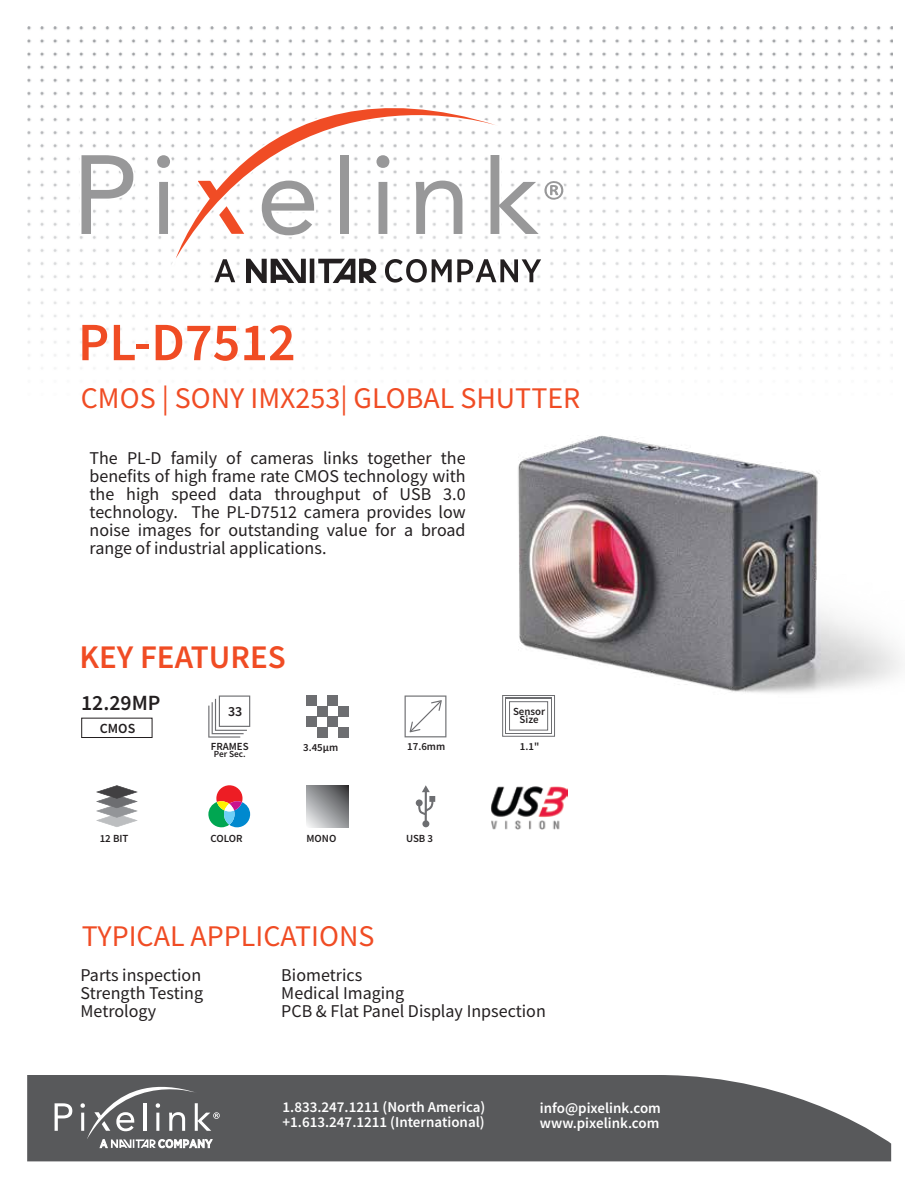
<style>
.page{position:relative;width:918px;height:1188px;background:#fff}
.page>*{position:absolute;margin:0;border:0;box-sizing:border-box;transform-origin:0 0}
.t1{font:600 54px "Source Sans Pro";color:#f04c24}
.t2{font:600 33px "Source Sans Pro";color:#f04c24}
.t3{font:30px "Source Sans Pro";color:#f04c24}
.t4{font:600 21.75px "Source Sans Pro";color:#231f20}
.t5{font:18px/18px "Source Sans Pro";color:#231f20;text-align:justify}
.t6{font:600 15px/15px "Source Sans Pro";color:#fff}
.t7{font:600 13.95px "Source Sans Pro";color:#231f20}
.t8{font:600 10.8px/8.7px "Source Sans Pro";color:#231f20;text-align:center}
.t9{font:600 9.3px "Source Sans Pro";color:#231f20}
</style>
<div class="page">
<img style="left:27px;top:27px;width:865px;height:342px">
<div style="left:308px;top:257px;width:8px;height:28px;border:4px solid #fff"></div>
<svg style="left:78px;top:152px;width:59px;height:86px"></svg>
<svg style="left:153px;top:151px;width:22px;height:87px"></svg>
<svg style="left:176px;top:46px;width:322px;height:212px"></svg>
<svg style="left:487px;top:151px;width:81px;height:87px"></svg>
<hr style="left:310px;top:259px;width:4px;height:24px;background:#231f20">
<svg style="left:209px;top:254px;width:100px;height:35px"></svg>
<svg style="left:315px;top:253px;width:232px;height:35px"></svg>
<div style="left:81px;top:718px;width:72px;height:20px;border:1px solid #231f20"></div>
<svg style="left:96px;top:785px;width:42px;height:42px"></svg>
<svg style="left:208px;top:696px;width:42px;height:42px"></svg>
<div style="left:306px;top:696px;width:11px;height:10px;background:#6d6e71"></div>
<div style="left:327px;top:696px;width:11px;height:10px;background:#6d6e71"></div>
<div style="left:317px;top:706px;width:10px;height:10px;background:#6d6e71"></div>
<div style="left:338px;top:706px;width:10px;height:10px;background:#6d6e71"></div>
<div style="left:306px;top:716px;width:11px;height:11px;background:#6d6e71"></div>
<div style="left:327px;top:716px;width:11px;height:11px;background:#6d6e71"></div>
<div style="left:317px;top:727px;width:10px;height:10px;background:#6d6e71"></div>
<div style="left:338px;top:727px;width:10px;height:10px;background:#6d6e71"></div>
<svg style="left:208px;top:785px;width:42px;height:42px"></svg>
<svg style="left:306px;top:785px;width:42px;height:42px;background:#959699"></svg>
<svg style="left:416px;top:785px;width:19px;height:42px"></svg>
<svg style="left:405px;top:696px;width:41px;height:41px"></svg>
<img style="left:491px;top:786px;width:76px;height:43px">
<div style="left:502px;top:695px;width:53px;height:42px;border:1px solid #6d6e71"></div>
<div style="left:509px;top:701px;width:39px;height:30px;border:1px solid #6d6e71"></div>
<svg style="left:27px;top:1075px;width:864px;height:86px;background:#656668"></svg>
<svg style="left:55px;top:1103px;width:17px;height:28px"></svg>
<svg style="left:80px;top:1075px;width:140px;height:73px;background:#737475"></svg>
<img style="left:502px;top:435px;width:399px;height:287px">
<h1 class="t1" style="left:78px;top:307px;width:219px">PL-D7512</h1>
<h3 class="t3" style="left:81px;top:379px;width:501px">CMOS | SONY IMX253| GLOBAL SHUTTER</h3>
<p class="t5" style="left:90px;top:449px;width:378px">The PL-D family of cameras links together the benefits of high frame rate CMOS technology with the high speed data throughput of USB 3.0 technology. The PL-D7512 camera provides low noise images for outstanding value for a broad range of industrial applications.</p>
<h2 class="t2" style="left:80px;top:636px;width:208px">KEY FEATURES</h2>
<p class="t4" style="left:81px;top:689px;width:81px">12.29MP</p>
<p class="t7" style="left:100px;top:719px;width:37px">CMOS</p>
<p class="t7" style="left:228px;top:703px;width:16px">33</p>
<p class="t8" style="left:211px;top:742px;width:39px">FRAMES</p>
<p class="t9" style="left:214px;top:748px;width:33px">Per Sec.</p>
<p class="t8" style="left:303px;top:743px;width:37px">3.45µm</p>
<p class="t8" style="left:513px;top:707px;width:34px">Sensor<br>Size</p>
<p class="t8" style="left:407px;top:742px;width:40px">17.6mm</p>
<p class="t8" style="left:520px;top:742px;width:21px">1.1"</p>
<p class="t8" style="left:100px;top:834px;width:30px">12 BIT</p>
<p class="t8" style="left:211px;top:834px;width:34px">COLOR</p>
<p class="t8" style="left:307px;top:834px;width:31px">MONO</p>
<p class="t8" style="left:406px;top:834px;width:29px">USB 3</p>
<h3 class="t3" style="left:82px;top:917px;width:294px">TYPICAL APPLICATIONS</h3>
<p class="t5" style="left:81px;top:966px;width:124px">Parts inspection Strength Testing Metrology</p>
<p class="t5" style="left:281px;top:966px;width:266px;text-align:left">Biometrics<br>Medical Imaging<br>PCB &amp; Flat Panel Display Inpsection</p>
<p class="t6" style="left:283px;top:1100px;width:204px">1.833.247.1211 (North America) +1.613.247.1211 (International)</p>
<p class="t6" style="left:540px;top:1100px;width:122px">info@pixelink.com www.pixelink.com</p>
</div>
